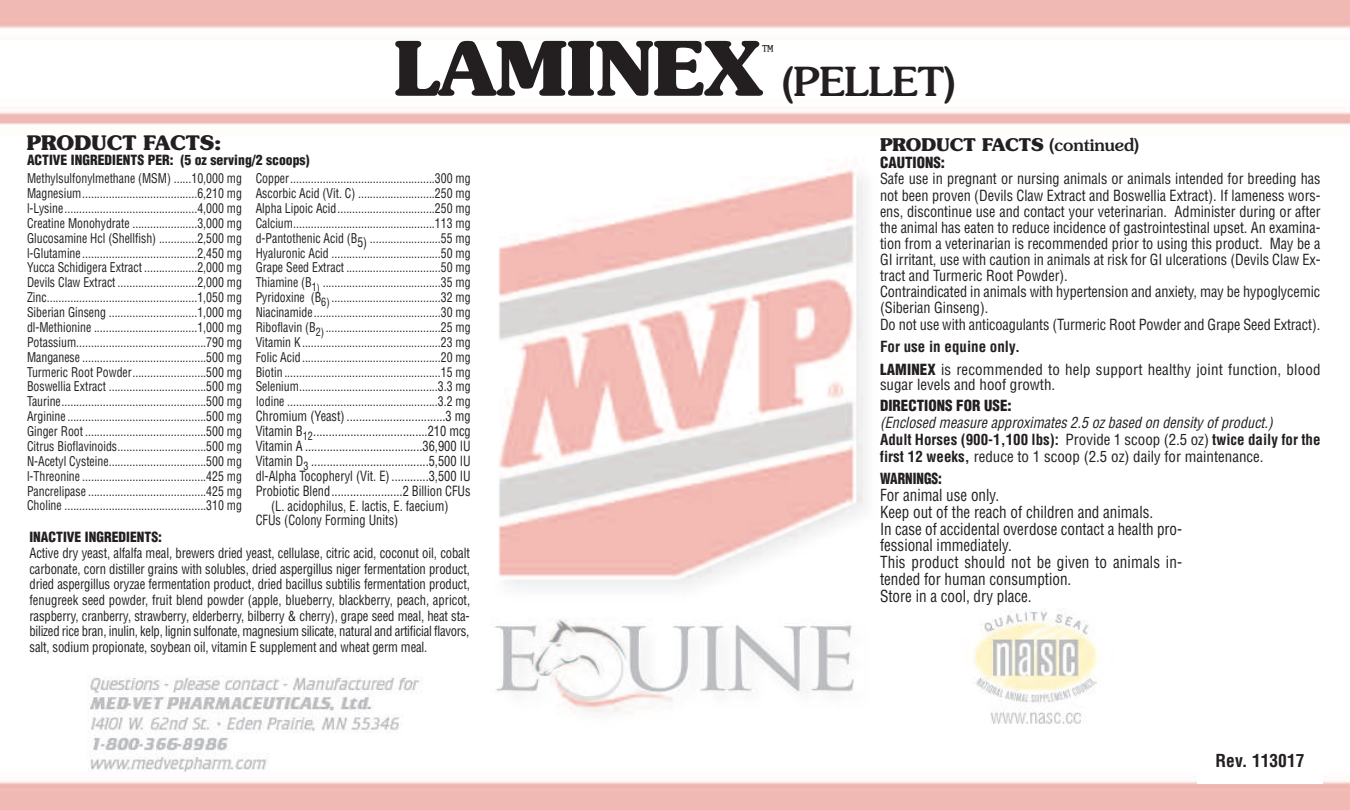
<style>
.page{position:relative;width:1350px;height:810px;background:#fff}
.page>*{position:absolute;margin:0;border:0;box-sizing:border-box;transform-origin:0 0}
.t1{font:700 75px "Souvenir";color:#231f20}
.t2{font:500 40px "Souvenir";color:#231f20}
.t3{font:700 20px "Souvenir";color:#231f20}
.t4{font:700 17.5px "Souvenir";color:#231f20}
.t5{font:700 condensed 17.5px "Helvetica";color:#231f20}
.t6{font:condensed 16.25px/16.8px "Helvetica";color:#231f20;scale:.93 1}
.t7{font:condensed 15px/16.2px "Helvetica";color:#231f20;scale:.95 1}
.t8{font:condensed 15px/17px "Helvetica";color:#231f20}
.t9{font:900 condensed 15px "Helvetica";color:#231f20}
.t10{font:900 condensed 15px "Helvetica";color:#231f20;scale:.9 1}
.t11{font:300 15px "Souvenir";color:#231f20}
.t12{font:condensed 13.75px/15.5px "Helvetica";color:#231f20;text-align:justify;scale:.92 1}
.t13{font:condensed 13.75px "Helvetica";color:#231f20;scale:.9 1}
.t14{font:900 condensed 13.75px "Helvetica";color:#231f20}
.t15{font:condensed 13px/14.8px "Helvetica";color:#231f20;text-align:justify;scale:.9 1}
.s1{font-weight:500}
.s2{font-weight:700}
.s3{font-weight:900}
.s4{font-style:italic}
</style>
<div class="page">
<img style="left:0;top:0;width:1350px;height:810px">
<div style="left:1197px;top:752px;width:126px;height:32px;background:#fff"></div>
<h1 class="t1" style="left:394px;top:39px;width:369px">LAMINEX</h1>
<p class="t11" style="left:762px;top:42px;width:13px">™</p>
<h2 class="t2" style="left:782px;top:65px;width:175px">(PELLET)</h2>
<h3 class="t3" style="left:27px;top:135px;width:196px">PRODUCT FACTS:</h3>
<p class="t14" style="left:27px;top:152px;width:284px">ACTIVE INGREDIENTS PER: (5 oz serving/2 scoops)</p>
<p class="t15" style="left:27px;top:171px;width:240px">Methylsulfonylmethane (MSM) ......10,000 mg Magnesium.......................................6,210 mg l-Lysine.............................................4,000 mg Creatine Monohydrate ......................3,000 mg Glucosamine Hcl (Shellfish) .............2,500 mg l-Glutamine.......................................2,450 mg Yucca Schidigera Extract ..................2,000 mg Devils Claw Extract ...........................2,000 mg Zinc...................................................1,050 mg Siberian Ginseng ..............................1,000 mg dl-Methionine ...................................1,000 mg Potassium............................................790 mg Manganese ..........................................500 mg Turmeric Root Powder.........................500 mg Boswellia Extract .................................500 mg Taurine.................................................500 mg Arginine ...............................................500 mg Ginger Root .........................................500 mg Citrus Bioflavinoids..............................500 mg N-Acetyl Cysteine.................................500 mg l-Threonine ..........................................425 mg Pancrelipase ........................................425 mg Choline ................................................310 mg</p>
<p class="t15" style="left:256px;top:171px;width:240px">Copper.................................................300 mg Ascorbic Acid (Vit. C) ..........................250 mg Alpha Lipoic Acid.................................250 mg Calcium................................................113 mg d-Pantothenic Acid (B5) ........................55 mg Hyaluronic Acid .....................................50 mg Grape Seed Extract ................................50 mg Thiamine (B<sub>1</sub><sub>)</sub> ........................................35 mg Pyridoxine (B<sub>6)</sub> .....................................32 mg Niacinamide...........................................30 mg Riboflavin (B<sub>2)</sub>.......................................25 mg Vitamin K...............................................23 mg Folic Acid...............................................20 mg Biotin .....................................................15 mg Selenium...............................................3.3 mg Iodine ...................................................3.2 mg</p>
<p class="t13" style="left:256px;top:408px;width:240px">Chromium (Yeast) ................................3 mg</p>
<p class="t13" style="left:256px;top:423px;width:240px">Vitamin B<sub>12</sub>.....................................210 mcg</p>
<p class="t13" style="left:256px;top:438px;width:240px">Vitamin A ......................................36,900 IU</p>
<p class="t13" style="left:256px;top:453px;width:240px">Vitamin D<sub>3</sub> ......................................5,500 IU</p>
<p class="t13" style="left:256px;top:468px;width:240px">dl-Alpha Tocopheryl (Vit. E) ............3,500 IU</p>
<p class="t13" style="left:256px;top:483px;width:240px">Probiotic Blend.......................2 Billion CFUs</p>
<p class="t13" style="left:271px;top:498px;width:199px">(L. acidophilus, E. lactis, E. faecium)</p>
<p class="t13" style="left:256px;top:513px;width:160px">CFUs (Colony Forming Units)</p>
<p class="t14" style="left:30px;top:530px;width:134px">INACTIVE INGREDIENTS:</p>
<p class="t12" style="left:29px;top:546px;width:481px">Active dry yeast, alfalfa meal, brewers dried yeast, cellulase, citric acid, coconut oil, cobalt carbonate, corn distiller grains with solubles, dried aspergillus niger fermentation product, dried aspergillus oryzae fermentation product, dried bacillus subtilis fermentation product, fenugreek seed powder, fruit blend powder (apple, blueberry, blackberry, peach, apricot, raspberry, cranberry, strawberry, elderberry, bilberry &amp; cherry), grape seed meal, heat sta&shy;bilized rice bran, inulin, kelp, lignin sulfonate, magnesium silicate, natural and artificial flavors, salt, sodium propionate, soybean oil, vitamin E supplement and wheat germ meal.</p>
<h3 class="t4" style="left:880px;top:138px;width:261px">PRODUCT FACTS <span class="s1">(continued)</span></h3>
<p class="t9" style="left:880px;top:154px;width:67px">CAUTIONS:</p>
<p class="t7" style="left:880px;top:171px;width:465px">Safe use in pregnant or nursing animals or animals intended for breeding has not been proven (Devils Claw Extract and Boswellia Extract). If lameness wors&shy;ens, discontinue use and contact your veterinarian. Administer during or after the animal has eaten to reduce incidence of gastrointestinal upset. An examina&shy;tion from a veterinarian is recommended prior to using this product. May be a GI irritant, use with caution in animals at risk for GI ulcerations (Devils Claw Ex&shy;tract and Turmeric Root Powder).<br>Contraindicated in animals with hypertension and anxiety, may be hypoglycemic (Siberian Ginseng).<br>Do not use with anticoagulants (Turmeric Root Powder and Grape Seed Extract).</p>
<p class="t8" style="left:880px;top:336px;width:442px;line-height:22.5px"><span class="s2">For use in equine only.<br></span><span class="s3">LAMINEX</span> is recommended to help support healthy joint function, blood</p>
<p class="t8" style="left:880px;top:376px;width:177px">sugar levels and hoof growth.</p>
<p class="t9" style="left:880px;top:397px;width:133px">DIRECTIONS FOR USE:</p>
<p class="t8" style="left:880px;top:415px;width:442px"><span class="s4">(Enclosed measure approximates 2.5 oz based on density of product.)<br></span><span class="s2">Adult Horses (900-1,100 lbs):</span> Provide 1 scoop (2.5 oz) <span class="s2">twice daily for the first 12 weeks,</span> reduce to 1 scoop (2.5 oz) daily for maintenance.</p>
<p class="t10" style="left:880px;top:470px;width:70px">WARNINGS:</p>
<p class="t6" style="left:880px;top:487px;width:326px">For animal use only.<br>Keep out of the reach of children and animals.<br>In case of accidental overdose contact a health pro&shy;fessional immediately.<br>This product should not be given to animals in&shy;tended for human consumption.<br>Store in a cool, dry place.</p>
<h3 class="t5" style="left:1216px;top:751px;width:90px">Rev. 113017</h3>
</div>
